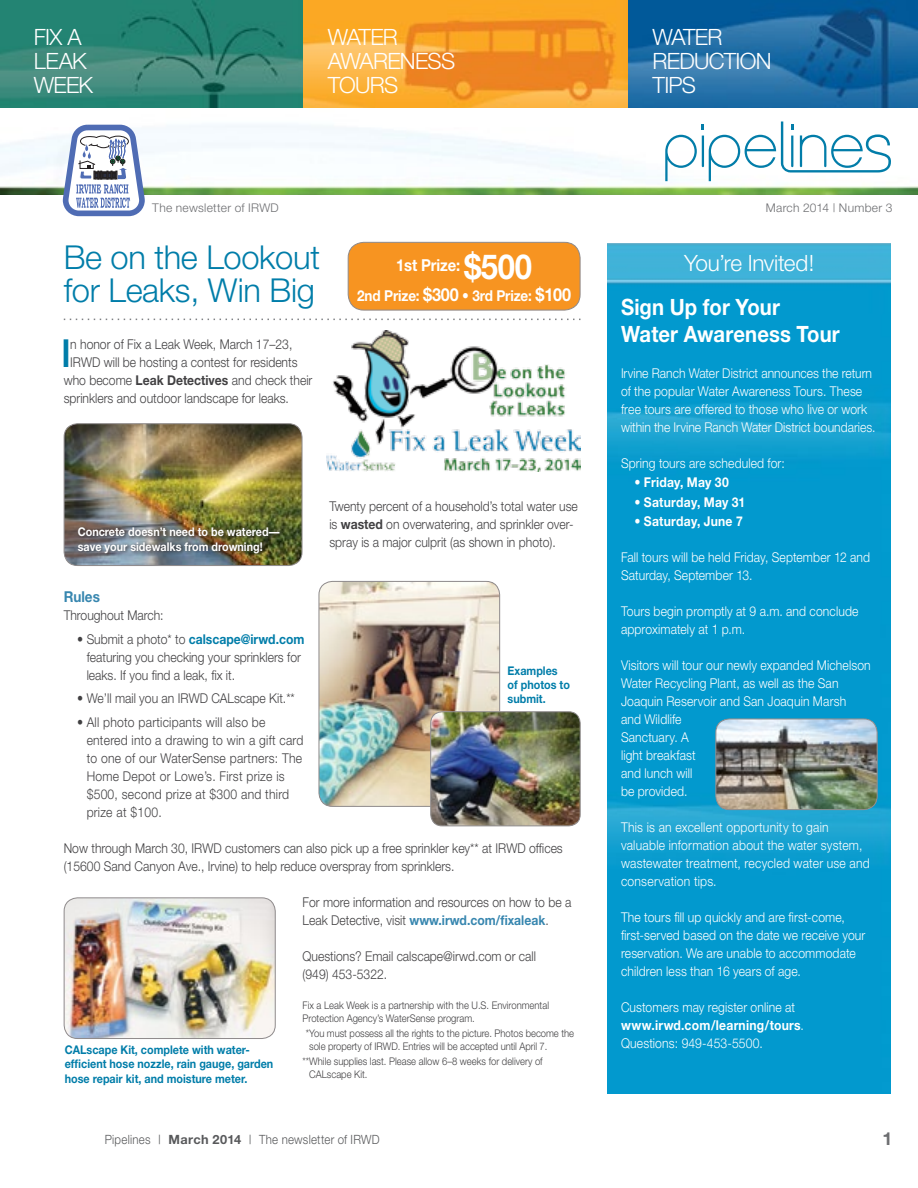
<style>
.page{position:relative;width:918px;height:1188px;background:#fff}
.page>*{position:absolute;margin:0;border:0;box-sizing:border-box;transform-origin:0 0}
.t1{font:700 38.7px "Helvetica Neue";color:#007da9;scale:.75 1}
.t2{font:300 33px/33px "Helvetica Neue";letter-spacing:-.01em;color:#007da9}
.t3{font:300 22.5px/24px "Helvetica Neue";letter-spacing:-.03em;color:#fff}
.t4{font:700 22.5px/27px "Helvetica Neue";letter-spacing:.005em;color:#fff;scale:.9 1}
.t5{font:700 18px "Helvetica Neue";color:#6d6e71}
.t6{font:700 16.5px "Helvetica Neue";letter-spacing:-.01em;color:#fff;scale:.9 1}
.t7{font:700 15px "Helvetica Neue";letter-spacing:-.01em;color:#fff;scale:.9 1}
.t8{font:700 15px "Helvetica Neue";color:#3786af;scale:.9 1}
.t9{font:300 13.5px/18px "Helvetica Neue";letter-spacing:.01em;color:#fff;scale:.9 1}
.t10{font:300 13.5px/18px "Helvetica Neue";color:#414042;scale:.9 1}
.t11{font:300 13.5px/18px "Helvetica Neue";letter-spacing:.02em;color:#414042;scale:.9 1}
.t12{font:700 13.5px "Helvetica Neue";letter-spacing:.02em;color:#fff;scale:.9 1}
.t13{font:300 12.75px "Helvetica Neue";letter-spacing:.02em;color:#58595b;scale:.9 1}
.t14{font:700 12px/14.4px "Helvetica Neue";color:#007da9;scale:.9 1}
.t15{font:700 12px/14.4px "Helvetica Neue";color:#fff;scale:.9 1}
.t16{font:300 12px "Helvetica Neue";letter-spacing:.025em;color:#6d6e71}
.t17{font:300 10.5px/12.6px "Helvetica Neue";color:#414042;scale:.9 1}
.s1{font-size:34.5px}
.s2{font-size:18px}
.s3{font-weight:300}
.s4{font-weight:700}
.s5{font-weight:700;color:#007da9}
.s6{font-weight:700;color:#3786af}
.s7{color:#fff}
</style>
<div class="page">
<img style="left:0;top:107px;width:918px;height:87px">
<svg style="left:665px;top:122px;width:226px;height:59px"></svg>
<svg style="left:62px;top:124px;width:83px;height:92px"></svg>
<svg style="left:64px;top:319px;width:516px;height:1px"></svg>
<img style="left:608px;top:243px;width:283px;height:851px">
<img style="left:716px;top:719px;width:161px;height:91px">
<div style="left:715px;top:719px;width:163px;height:91px;border:1px solid #8e8a8b;border-radius:14px"></div>
<img style="left:327px;top:331px;width:253px;height:140px">
<img style="left:64px;top:424px;width:238px;height:142px">
<div style="left:64px;top:423px;width:238px;height:143px;border:1px solid #8e8a8b;border-radius:14px"></div>
<div style="left:348px;top:242px;width:232px;height:68px;background:#f79421;border-radius:16px"></div>
<div style="left:348px;top:242px;width:232px;height:68px;border:1px solid #8e8a8b;border-radius:16px"></div>
<div style="left:76px;top:526px;width:207px;height:31px;background:#231f20;opacity:.85"></div>
<img style="left:64px;top:899px;width:210px;height:140px">
<div style="left:64px;top:897px;width:212px;height:142px;border:1px solid #8e8a8b;border-radius:14px"></div>
<img style="left:319px;top:581px;width:181px;height:225px">
<div style="left:319px;top:581px;width:181px;height:226px;border:1px solid #8e8a8b;border-radius:14px"></div>
<img style="left:431px;top:712px;width:149px;height:114px">
<div style="left:430px;top:711px;width:151px;height:115px;border:1px solid #8e8a8b;border-radius:11px"></div>
<img style="left:627px;top:0;width:291px;height:107px">
<img style="left:0;top:0;width:627px;height:108px">
<h3 class="t3" style="left:34px;top:25px;width:47px">Fix a leak<br>Week</h3>
<h3 class="t3" style="left:328px;top:24px;width:129px">WATER<br>AWARENESS<br>TOURS</h3>
<h3 class="t3" style="left:653px;top:24px;width:121px">WATER<br>REDUCTION<br>TIPS</h3>
<p class="t16" style="left:152px;top:200px;width:128px">The newsletter of IRWD</p>
<p class="t16" style="left:766px;top:200px;width:128px">March 2014 | Number 3</p>
<h2 class="t2" style="left:64px;top:240px;width:258px">Be on the Lookout for Leaks, Win Big</h2>
<h1 class="t1" style="left:62px;top:330px;width:13px">I</h1>
<p class="t10" style="left:70px;top:335px;width:248px">n honor of Fix a Leak Week, March 17–23,</p>
<p class="t6" style="left:396px;top:255px;width:153px">1st Prize: <span class="s1">$500</span></p>
<h3 class="t3" style="left:684px;top:250px;width:132px">You’re Invited!</h3>
<p class="t7" style="left:357px;top:286px;width:239px">2nd Prize: <span class="s2">$300</span> • 3rd Prize: <span class="s2">$100</span></p>
<h3 class="t4" style="left:621px;top:293px;width:245px">Sign Up for Your<br>Water Awareness Tour</h3>
<p class="t9" style="left:621px;top:363px;width:285px">Irvine Ranch Water District announces the return of the popular Water Awareness Tours. These free tours are offered to those who live or work within the Irvine Ranch Water District boundaries.</p>
<p class="t9" style="left:621px;top:453px;width:184px">Spring tours are scheduled for:</p>
<p class="t12" style="left:634px;top:474px;width:106px"><span class="s3">•</span> Friday, May 30</p>
<p class="t12" style="left:634px;top:494px;width:125px"><span class="s3">•</span> Saturday, May 31</p>
<p class="t12" style="left:634px;top:513px;width:122px"><span class="s3">•</span> Saturday, June 7</p>
<p class="t9" style="left:621px;top:548px;width:278px">Fall tours will be held Friday, September 12 and<br>Saturday, September 13.</p>
<p class="t9" style="left:621px;top:602px;width:265px">Tours begin promptly at 9 a.m. and conclude approximately at 1 p.m.</p>
<p class="t9" style="left:621px;top:656px;width:279px">Visitors will tour our newly expanded Michelson<br>Water Recycling Plant, as well as the San<br>Joaquin Reservoir and San Joaquin Marsh<br>and Wildlife<br>Sanctuary. A<br>light breakfast<br>and lunch will<br>be provided.</p>
<p class="t9" style="left:621px;top:818px;width:278px">This is an excellent opportunity to gain valuable information about the water system, wastewater treatment, recycled water use and conservation tips.</p>
<p class="t9" style="left:621px;top:908px;width:273px">The tours fill up quickly and are first-come, first-served based on the date we receive your reservation. We are unable to accommodate children less than 16 years of age.</p>
<p class="t9" style="left:621px;top:998px;width:205px">Customers may register online at <span class="s4">www.irwd.com/learning/tours</span>.<br>Questions: 949-453-5500.</p>
<p class="t10" style="left:70px;top:353px;width:254px">IRWD will be hosting a contest for residents</p>
<p class="t10" style="left:64px;top:371px;width:278px">who become <span class="s4">Leak Detectives</span> and check their</p>
<p class="t10" style="left:64px;top:389px;width:252px">sprinklers and outdoor landscape for leaks.</p>
<p class="t10" style="left:329px;top:497px;width:278px">Twenty percent of a household’s total water use is <span class="s4">wasted</span> on overwatering, and sprinkler over&shy;spray is a major culprit (as shown in photo).</p>
<p class="t15" style="left:78px;top:525px;width:226px">Concrete doesn’t need to be watered— save your sidewalks from drowning!</p>
<p class="t8" style="left:64px;top:588px;width:42px">Rules</p>
<p class="t10" style="left:64px;top:606px;width:113px">Throughout March:</p>
<p class="t10" style="left:87px;top:630px;width:244px;text-indent:-9px">• Submit a photo* to <span class="s5">calscape@irwd.com </span>featuring you checking your sprinklers for leaks. If you find a leak, fix it.</p>
<p class="t10" style="left:77px;top:689px;width:243px">• We’ll mail you an IRWD CALscape Kit.**</p>
<p class="t11" style="left:87px;top:713px;width:242px;text-indent:-9px">• All photo participants will also be entered into a drawing to win a gift card to one of our WaterSense partners: The Home Depot or Lowe’s. First prize is $500, second prize at $300 and third prize at $100.</p>
<p class="t10" style="left:64px;top:839px;width:556px">Now through March 30, IRWD customers can also pick up a free sprinkler key** at IRWD offices (15600 Sand Canyon Ave., Irvine) to help reduce overspray from sprinklers.</p>
<p class="t10" style="left:303px;top:893px;width:300px">For more information and resources on how to be a<br>Leak Detective, visit <span class="s6">www.irwd.com/fixaleak</span>.</p>
<p class="t10" style="left:303px;top:947px;width:261px">Questions? Email calscape@irwd.com or call (949) 453-5322.</p>
<p class="t17" style="left:303px;top:999px;width:275px">Fix a Leak Week is a partnership with the U.S. Environmental<br>Protection Agency’s WaterSense program.</p>
<p class="t17" style="left:309px;top:1027px;width:296px;text-indent:-7px"><span class="s7">*</span>*You must possess all the rights to the picture. Photos become the sole property of IRWD. Entries will be accepted until April 7.</p>
<p class="t17" style="left:309px;top:1055px;width:261px;text-indent:-7px">**While supplies last. Please allow 6–8 weeks for delivery of<br>CALscape Kit.</p>
<p class="t14" style="left:508px;top:663px;width:71px">Examples of photos to submit.</p>
<p class="t14" style="left:65px;top:1042px;width:233px">CALscape Kit, complete with water&shy;efficient hose nozzle, rain gauge, garden hose repair kit, and moisture meter.</p>
<p class="t13" style="left:105px;top:1132px;width:307px">Pipelines | <span class="s4">March 2014</span> | The newsletter of IRWD</p>
<h3 class="t5" style="left:882px;top:1127px;width:12px">1</h3>
</div>
